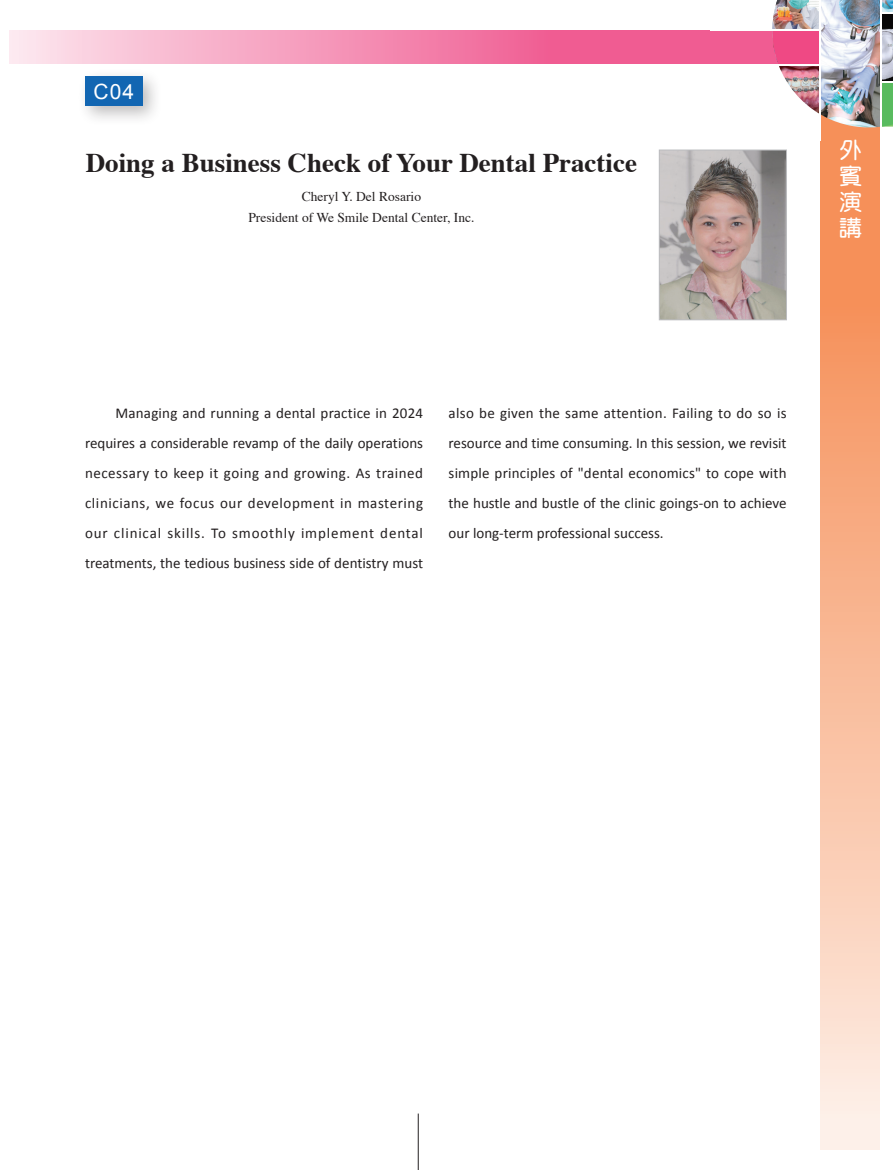
<style>
.page{position:relative;width:893px;height:1170px;background:#fff}
.page>*{position:absolute;margin:0;border:0;box-sizing:border-box;transform-origin:0 0}
.t1{font:700 27px "Times";color:#231f20}
.t2{font:22.5px/25.8px "DF Yuan Std W7";color:#fff;text-align:justify}
.t3{font:21px "Arial";color:#fff}
.t4{font:15px/30px "Calibri";color:#231f20;text-align:justify}
.t5{font:13.5px/21px "Times";color:#231f20;text-align:center}
</style>
<div class="page">
<hr style="left:418px;top:1113px;width:1px;height:56px;background:#231f20">
<svg style="left:10px;top:31px;width:762px;height:33px"></svg>
<svg style="left:821px;top:127px;width:59px;height:1022px"></svg>
<img style="left:882px;top:0;width:11px;height:12px">
<div style="left:881px;top:83px;width:12px;height:44px;background:#59bb5f"></div>
<img style="left:821px;top:0;width:59px;height:127px">
<img style="left:882px;top:14px;width:11px;height:67px">
<div style="left:772px;top:31px;width:47px;height:33px;background:#ef4984"></div>
<img style="left:772px;top:0;width:47px;height:29px">
<img style="left:779px;top:66px;width:40px;height:48px">
<div style="left:77px;top:68px;width:86px;height:58px;background:#231f20;opacity:.3"></div>
<div style="left:85px;top:76px;width:58px;height:30px;background:#1266b2"></div>
<img style="left:661px;top:152px;width:124px;height:166px">
<div style="left:659px;top:150px;width:128px;height:170px;border:1px solid #bcbdc0"></div>
<h3 class="t3" style="left:94px;top:77px;width:42px">C04</h3>
<h1 class="t1" style="left:86px;top:137px;width:553px">Doing a Business Check of Your Dental Practice</h1>
<p class="t5" style="left:248px;top:185px;width:228px">Cheryl Y. Del Rosario<br>President of We Smile Dental Center, Inc.</p>
<h2 class="t2" style="left:840px;top:137px;width:23px">外賓演講</h2>
<p class="t4" style="left:85px;top:398px;width:340px;text-indent:30px">Managing and running a dental practice in 2024 requires a considerable revamp of the daily operations necessary to keep it going and growing. As trained clinicians, we focus our development in mastering our clinical skills. To smoothly implement dental treatments, the tedious business side of dentistry must</p>
<p class="t4" style="left:449px;top:398px;width:340px">also be given the same attention. Failing to do so is resource and time consuming. In this session, we revisit simple principles of "dental economics" to cope with the hustle and bustle of the clinic goings-on to achieve our long-term professional success.</p>
</div>
